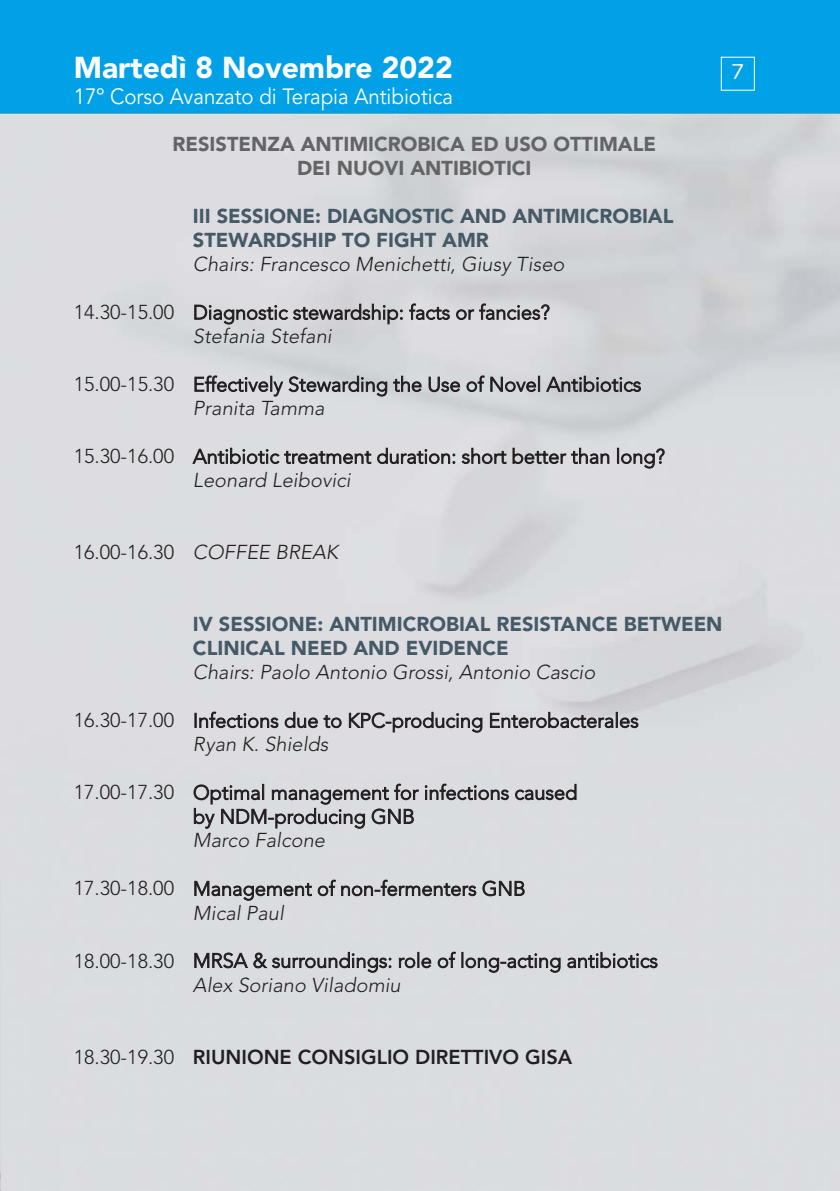
<style>
.page{position:relative;width:840px;height:1191px;background:#fff}
.page>*{position:absolute;margin:0;border:0;box-sizing:border-box;transform-origin:0 0}
.t1{font:900 30px "Avenir";color:#fff}
.t2{font:22px "Avenir";color:#fff;scale:.93 1}
.t3{font:22px "Syntax";color:#fff}
.t4{font:300 20px/24px "Avenir";color:#231f20}
.t5{font:900 20px/24px "Avenir";color:#455a66}
.t6{font:900 20px/24px "Avenir";color:#636466;text-align:center}
.t7{font:800 20px "Avenir";color:#231f20}
.s1{font-weight:300}
</style>
<div class="page">
<img style="left:0;top:0;width:839px;height:1191px">
<h1 class="t1" style="left:74px;top:56px;width:380px">Martedì 8 Novembre 2022</h1>
<p class="t2" style="left:74px;top:88px;width:409px">17º Corso Avanzato di Terapia Antibiotica</p>
<p class="t6" style="left:172px;top:134px;width:485px">RESISTENZA ANTIMICROBICA ED USO OTTIMALE<br>DEI NUOVI ANTIBIOTICI</p>
<p class="t5" style="left:193px;top:206px;width:482px">III SESSIONE: DIAGNOSTIC AND ANTIMICROBIAL<br>STEWARDSHIP TO FIGHT AMR</p>
<p class="t4" style="left:193px;top:254px;width:375px">Chairs: Francesco Menichetti, Giusy Tiseo</p>
<p class="t4" style="left:193px;top:302px;width:358px;text-indent:-119px">14.30-15.00 Diagnostic stewardship: facts or fancies?<br>Stefania Stefani</p>
<p class="t4" style="left:193px;top:374px;width:449px;text-indent:-119px">15.00-15.30 Effectively Stewarding the Use of Novel Antibiotics<br>Pranita Tamma</p>
<p class="t4" style="left:193px;top:446px;width:473px;text-indent:-119px">15.30-16.00 Antibiotic treatment duration: short better than long?<br>Leonard Leibovici</p>
<p class="t3" style="left:731px;top:63px;width:14px">7</p>
<p class="t4" style="left:74px;top:542px;width:266px">16.00-16.30 COFFEE BREAK</p>
<p class="t5" style="left:193px;top:614px;width:531px">IV SESSIONE: ANTIMICROBIAL RESISTANCE BETWEEN<br>CLINICAL NEED AND EVIDENCE</p>
<p class="t4" style="left:193px;top:662px;width:406px">Chairs: Paolo Antonio Grossi, Antonio Cascio</p>
<p class="t4" style="left:193px;top:710px;width:447px;text-indent:-119px">16.30-17.00 Infections due to KPC-producing Enterobacterales<br>Ryan K. Shields</p>
<p class="t4" style="left:193px;top:782px;width:386px;text-indent:-119px">17.00-17.30 Optimal management for infections caused by NDM-producing GNB<br>Marco Falcone</p>
<p class="t4" style="left:193px;top:878px;width:334px;text-indent:-119px">17.30-18.00 Management of non-fermenters GNB<br>Mical Paul</p>
<p class="t4" style="left:193px;top:950px;width:466px;text-indent:-119px">18.00-18.30 MRSA &amp; surroundings: role of long-acting antibiotics<br>Alex Soriano Viladomiu</p>
<p class="t7" style="left:74px;top:1048px;width:499px"><span class="s1">18.30-19.30</span> RIUNIONE CONSIGLIO DIRETTIVO GISA</p>
</div>
